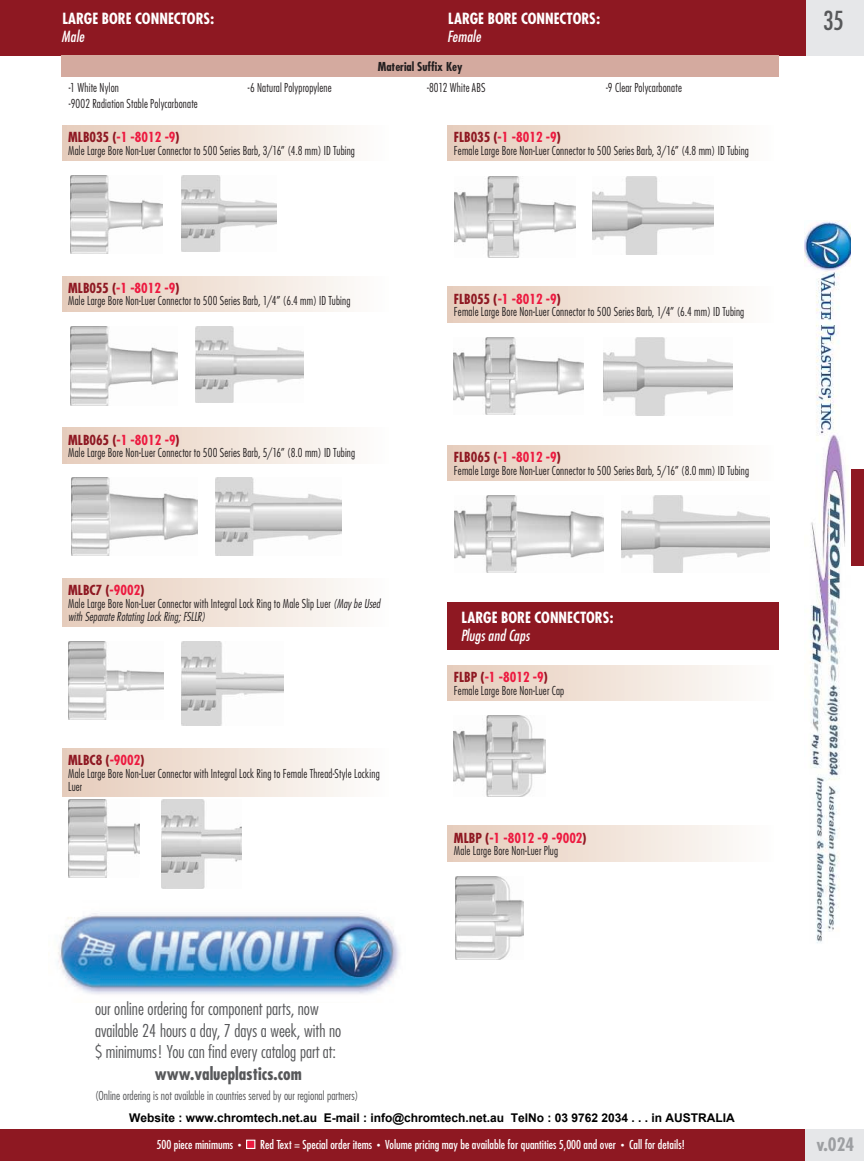
<style>
.page{position:relative;width:864px;height:1161px;background:#fff}
.page>*{position:absolute;margin:0;border:0;box-sizing:border-box;transform-origin:0 0}
.t1{font:condensed 25.5px "Futura";color:#57585a}
.t2{font:700 condensed 18px "Futura";color:#9d9fa2}
.t3{font:300 condensed 17.25px/21.8px "Futura";color:#57585a}
.t4{font:700 condensed 17.25px "Futura";color:#57585a}
.t5{font:700 condensed 15px "Futura";letter-spacing:.005em;color:#fff}
.t6{font:italic condensed 15px "Futura";letter-spacing:.01em;color:#fff}
.t7{font:700 condensed 13.5px "Futura";color:#ed1a40}
.t8{font:700 condensed 13.5px "Futura";color:#8e1822}
.t9{font:300 condensed 12px/12.8px "Futura";letter-spacing:.015em;color:#231f20;scale:.95 1}
.t10{font:condensed 12px "Futura";color:#fff}
.t11{font:700 12px "Arial";color:#000}
.t12{font:300 condensed 12px "Futura";color:#57585a}
.t13{font:700 condensed 12px "Futura";color:#231f20}
.s1{color:#8e1822}
.s2{color:#ed1a40}
.s3{font-style:italic}
.s4{font-size:7.5px}
</style>
<div class="page">
<div style="left:0;top:1130px;width:805px;height:31px;background:#8e1822"></div>
<div style="left:805px;top:1129px;width:59px;height:32px;background:#e6e7e9"></div>
<div style="left:805px;top:0;width:59px;height:55px;background:#e6e7e9"></div>
<div style="left:246px;top:1140px;width:9px;height:9px;background:#ed1a40;border:1px solid #fff"></div>
<div style="left:0;top:0;width:805px;height:55px;background:#8e1822"></div>
<div style="left:806px;top:469px;width:58px;height:97px;background:#8e1822"></div>
<img style="left:70px;top:175px;width:92px;height:78px">
<img style="left:182px;top:175px;width:94px;height:76px">
<div style="left:62px;top:125px;width:330px;height:36px;background:linear-gradient(to right,#e6cbba,#fefefc)"></div>
<img style="left:70px;top:327px;width:107px;height:78px">
<img style="left:195px;top:327px;width:108px;height:75px">
<div style="left:62px;top:276px;width:330px;height:35px;background:linear-gradient(to right,#e6cbba,#fefefc)"></div>
<img style="left:72px;top:477px;width:125px;height:79px">
<img style="left:216px;top:477px;width:125px;height:79px">
<div style="left:62px;top:428px;width:330px;height:35px;background:linear-gradient(to right,#e6cbba,#fefefc)"></div>
<img style="left:69px;top:642px;width:95px;height:78px">
<img style="left:181px;top:642px;width:103px;height:84px">
<div style="left:62px;top:578px;width:330px;height:49px;background:linear-gradient(to right,#e6cbba,#fefefc)"></div>
<img style="left:69px;top:799px;width:70px;height:79px">
<img style="left:162px;top:799px;width:79px;height:89px">
<div style="left:62px;top:748px;width:330px;height:49px;background:linear-gradient(to right,#e6cbba,#fefefc)"></div>
<img style="left:454px;top:176px;width:121px;height:81px">
<img style="left:592px;top:176px;width:121px;height:79px">
<div style="left:448px;top:125px;width:330px;height:36px;background:linear-gradient(to right,#e6cbba,#fefefc)"></div>
<img style="left:454px;top:337px;width:129px;height:77px">
<img style="left:603px;top:337px;width:130px;height:79px">
<div style="left:448px;top:287px;width:330px;height:35px;background:linear-gradient(to right,#e6cbba,#fefefc)"></div>
<img style="left:621px;top:496px;width:149px;height:77px">
<img style="left:455px;top:496px;width:148px;height:77px">
<div style="left:448px;top:445px;width:330px;height:36px;background:linear-gradient(to right,#e6cbba,#fefefc)"></div>
<div style="left:447px;top:602px;width:332px;height:48px;background:#8e1822"></div>
<img style="left:454px;top:716px;width:92px;height:80px">
<div style="left:448px;top:665px;width:330px;height:36px;background:linear-gradient(to right,#e6cbba,#fefefc)"></div>
<img style="left:455px;top:877px;width:69px;height:83px">
<div style="left:448px;top:826px;width:330px;height:35px;background:linear-gradient(to right,#e6cbba,#fefefc)"></div>
<img style="left:58px;top:913px;width:342px;height:81px">
<div style="left:61px;top:55px;width:718px;height:22px;background:#d4aa9f"></div>
<img style="left:805px;top:221px;width:46px;height:722px">
<p class="t5" style="left:62px;top:9px;width:153px">LARGE BORE CONNECTORS:</p>
<p class="t6" style="left:62px;top:27px;width:24px">Male</p>
<p class="t5" style="left:448px;top:9px;width:153px">LARGE BORE CONNECTORS:</p>
<p class="t6" style="left:447px;top:27px;width:35px">Female</p>
<p class="t13" style="left:378px;top:59px;width:86px">Material Suffix Key</p>
<p class="t9" style="left:69px;top:79px;width:137px;line-height:16.5px">-1 White Nylon<br>-9002 Radiation Stable Polycarbonate</p>
<p class="t9" style="left:248px;top:81px;width:90px">-6 Natural Polypropylene</p>
<p class="t9" style="left:427px;top:81px;width:63px">-8012 White ABS</p>
<p class="t9" style="left:606px;top:81px;width:81px">-9 Clear Polycarbonate</p>
<p class="t7" style="left:68px;top:129px;width:113px"><span class="s1">MLB035 (</span>-1 -8012 -9<span class="s1">)</span></p>
<p class="t9" style="left:68px;top:144px;width:304px">Male Large Bore Non-Luer Connector to 500 Series Barb, 3/16” (4.8 mm) ID Tubing</p>
<p class="t7" style="left:68px;top:279px;width:113px"><span class="s1">MLB055 (</span>-1 -8012 -9<span class="s1">)</span></p>
<p class="t9" style="left:68px;top:295px;width:299px">Male Large Bore Non-Luer Connector to 500 Series Barb, 1/4” (6.4 mm) ID Tubing</p>
<p class="t7" style="left:68px;top:431px;width:113px"><span class="s1">MLB065 (</span>-1 -8012 -9<span class="s1">)</span></p>
<p class="t9" style="left:68px;top:447px;width:304px">Male Large Bore Non-Luer Connector to 500 Series Barb, 5/16” (8.0 mm) ID Tubing</p>
<p class="t8" style="left:68px;top:582px;width:78px">MLBC7 (<span class="s2">-9002</span>)</p>
<p class="t9" style="left:68px;top:597px;width:330px">Male Large Bore Non-Luer Connector with Integral Lock Ring to Male Slip Luer <span class="s3">(May be Used with Separate Rotating Lock Ring; FSLLR)</span></p>
<p class="t8" style="left:68px;top:752px;width:78px">MLBC8 (<span class="s2">-9002</span>)</p>
<p class="t9" style="left:68px;top:767px;width:330px">Male Large Bore Non-Luer Connector with Integral Lock Ring to Female Thread-Style Locking<br>Luer</p>
<h3 class="t3" style="left:95px;top:997px;width:248px">our online ordering for component parts, now available 24 hours a day, 7 days a week, with no $ minimums! You can find every catalog part at:</h3>
<h3 class="t4" style="left:155px;top:1063px;width:148px">www.valueplastics.com</h3>
<p class="t12" style="left:95px;top:1089px;width:265px">(Online ordering is not available in countries served by our regional partners)</p>
<p class="t7" style="left:454px;top:129px;width:108px"><span class="s1">FLB035 (</span>-1 -8012 -9<span class="s1">)</span></p>
<p class="t9" style="left:454px;top:144px;width:312px">Female Large Bore Non-Luer Connector to 500 Series Barb, 3/16” (4.8 mm) ID Tubing</p>
<p class="t7" style="left:454px;top:290px;width:108px"><span class="s1">FLB055 (</span>-1 -8012 -9<span class="s1">)</span></p>
<p class="t9" style="left:454px;top:306px;width:307px">Female Large Bore Non-Luer Connector to 500 Series Barb, 1/4” (6.4 mm) ID Tubing</p>
<p class="t7" style="left:454px;top:449px;width:108px"><span class="s1">FLB065 (</span>-1 -8012 -9<span class="s1">)</span></p>
<p class="t9" style="left:454px;top:464px;width:312px">Female Large Bore Non-Luer Connector to 500 Series Barb, 5/16” (8.0 mm) ID Tubing</p>
<p class="t5" style="left:462px;top:608px;width:153px">LARGE BORE CONNECTORS:</p>
<p class="t6" style="left:461px;top:627px;width:70px">Plugs and Caps</p>
<p class="t7" style="left:454px;top:669px;width:95px"><span class="s1">FLBP (</span>-1 -8012 -9<span class="s1">)</span></p>
<p class="t9" style="left:454px;top:684px;width:118px">Female Large Bore Non-Luer Cap</p>
<p class="t7" style="left:454px;top:829px;width:134px"><span class="s1">MLBP (</span>-1 -8012 -9 -9002<span class="s1">)</span></p>
<p class="t9" style="left:454px;top:845px;width:111px">Male Large Bore Non-Luer Plug</p>
<p class="t11" style="left:129px;top:1110px;width:607px">Website : www.chromtech.net.au E-mail : info@chromtech.net.au TelNo : 03 9762 2034 . . . in AUSTRALIA</p>
<h1 class="t1" style="left:823px;top:5px;width:22px">35</h1>
<p class="t10" style="left:157px;top:1137px;width:86px">500 piece minimums <span class="s4">•</span></p>
<p class="t10" style="left:260px;top:1137px;width:426px">Red Text = Special order items <span class="s4">•</span> Volume pricing may be available for quantities 5,000 and over <span class="s4">•</span> Call for details!</p>
<h2 class="t2" style="left:816px;top:1133px;width:40px">v.024</h2>
</div>
